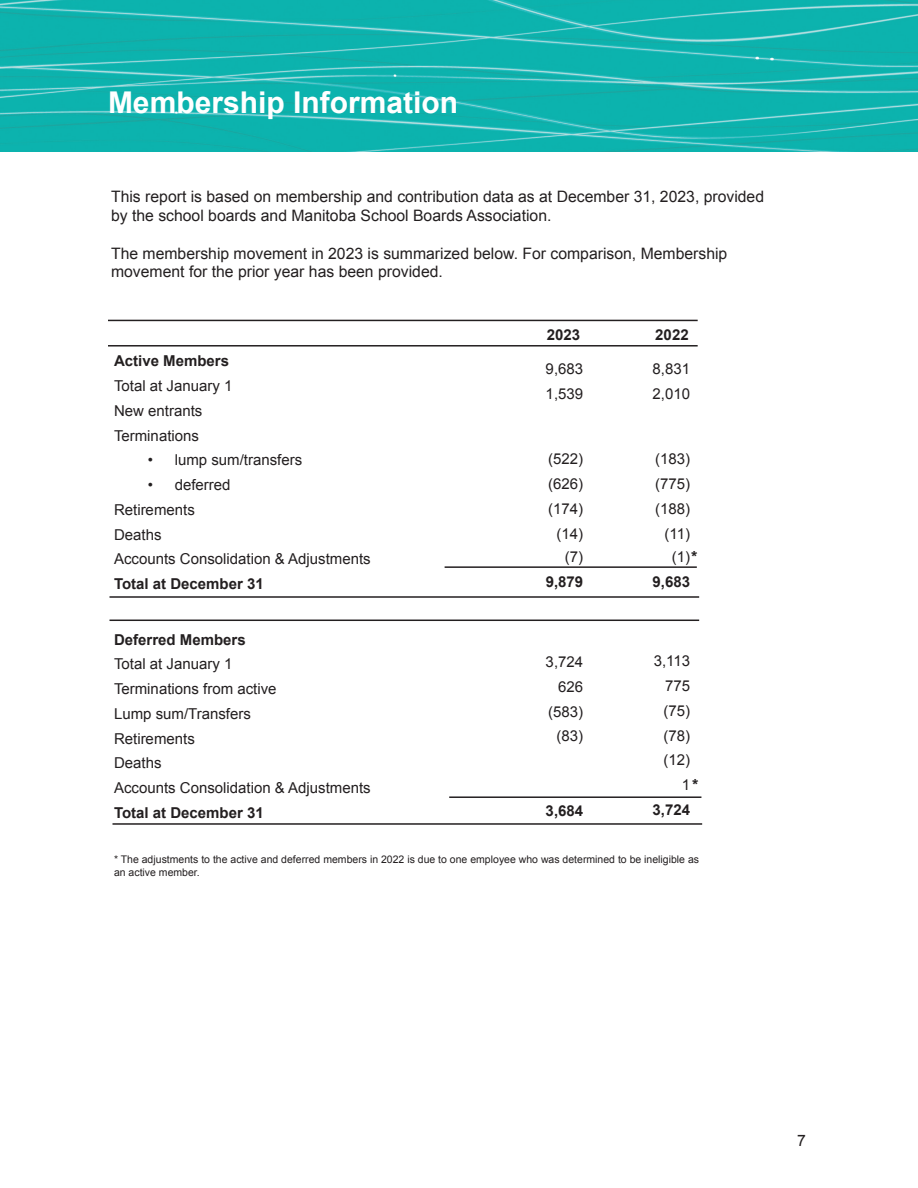
<style>
.page{position:relative;width:918px;height:1188px;background:#fff}
.page>*{position:absolute;margin:0;border:0;box-sizing:border-box;transform-origin:0 0}
.t1{font:700 30px "Arial";color:#fff}
.t2{font:15.75px/18.9px "Arial";color:#231f20}
.t3{font:15px "Arial";color:#231f20}
.t4{font:700 15px "Arial";color:#231f20}
.t5{font:10.5px/12.6px "Arial";color:#231f20}
.s1{font-weight:900}
</style>
<div class="page">
<img style="left:0;top:0;width:918px;height:151px">
<hr style="left:108px;top:320px;width:590px;height:1px;background:#231f20">
<hr style="left:108px;top:345px;width:590px;height:2px;background:#231f20">
<hr style="left:110px;top:596px;width:589px;height:2px;background:#231f20">
<hr style="left:110px;top:620px;width:589px;height:1px;background:#231f20">
<hr style="left:445px;top:566px;width:252px;height:2px;background:#231f20">
<hr style="left:112px;top:823px;width:590px;height:2px;background:#231f20">
<hr style="left:449px;top:796px;width:252px;height:2px;background:#231f20">
<p class="t1" style="left:108px;top:83px;width:352px">Membership Information</p>
<p class="t2" style="left:111px;top:187px;width:655px">This report is based on membership and contribution data as at December 31, 2023, provided by the school boards and Manitoba School Boards Association.</p>
<p class="t2" style="left:111px;top:244px;width:618px">The membership movement in 2023 is summarized below. For comparison, Membership movement for the prior year has been provided.</p>
<p class="t4" style="left:114px;top:351px;width:117px">Active Members</p>
<p class="t3" style="left:114px;top:376px;width:120px">Total at January 1</p>
<p class="t3" style="left:114px;top:401px;width:90px">New entrants</p>
<p class="t3" style="left:114px;top:426px;width:87px">Terminations</p>
<p class="t3" style="left:148px;top:450px;width:156px">• lump sum/transfers</p>
<p class="t3" style="left:148px;top:475px;width:84px">• deferred</p>
<p class="t3" style="left:114px;top:500px;width:82px">Retirements</p>
<p class="t3" style="left:114px;top:525px;width:49px">Deaths</p>
<p class="t3" style="left:114px;top:549px;width:258px">Accounts Consolidation &amp; Adjustments</p>
<p class="t4" style="left:114px;top:574px;width:151px">Total at December 31</p>
<p class="t4" style="left:114px;top:630px;width:133px">Deferred Members</p>
<p class="t3" style="left:114px;top:654px;width:120px">Total at January 1</p>
<p class="t3" style="left:114px;top:679px;width:164px">Terminations from active</p>
<p class="t3" style="left:114px;top:704px;width:138px">Lump sum/Transfers</p>
<p class="t3" style="left:114px;top:729px;width:82px">Retirements</p>
<p class="t3" style="left:114px;top:753px;width:49px">Deaths</p>
<p class="t3" style="left:114px;top:778px;width:258px">Accounts Consolidation &amp; Adjustments</p>
<p class="t4" style="left:114px;top:803px;width:151px">Total at December 31</p>
<p class="t4" style="left:547px;top:324px;width:35px">2023</p>
<p class="t4" style="left:655px;top:324px;width:35px">2022</p>
<p class="t3" style="left:546px;top:359px;width:39px">9,683</p>
<p class="t3" style="left:546px;top:384px;width:39px">1,539</p>
<p class="t3" style="left:653px;top:359px;width:39px">8,831</p>
<p class="t3" style="left:653px;top:384px;width:39px">2,010</p>
<p class="t3" style="left:548px;top:449px;width:37px">(522)</p>
<p class="t3" style="left:548px;top:474px;width:37px">(626)</p>
<p class="t3" style="left:548px;top:499px;width:37px">(174)</p>
<p class="t3" style="left:557px;top:524px;width:28px">(14)</p>
<p class="t3" style="left:565px;top:547px;width:20px">(7)</p>
<p class="t4" style="left:546px;top:572px;width:39px">9,879</p>
<p class="t3" style="left:655px;top:449px;width:37px">(183)</p>
<p class="t3" style="left:655px;top:474px;width:37px">(775)</p>
<p class="t3" style="left:655px;top:499px;width:37px">(188)</p>
<p class="t3" style="left:665px;top:524px;width:27px">(11)</p>
<p class="t3" style="left:672px;top:547px;width:28px">(1)<span class="s1">*</span></p>
<p class="t4" style="left:653px;top:572px;width:39px">9,683</p>
<p class="t3" style="left:546px;top:652px;width:39px">3,724</p>
<p class="t3" style="left:558px;top:677px;width:27px">626</p>
<p class="t3" style="left:548px;top:702px;width:37px">(583)</p>
<p class="t3" style="left:557px;top:726px;width:28px">(83)</p>
<p class="t4" style="left:546px;top:801px;width:39px">3,684</p>
<p class="t3" style="left:654px;top:651px;width:38px">3,113</p>
<p class="t3" style="left:665px;top:676px;width:27px">775</p>
<p class="t3" style="left:664px;top:701px;width:28px">(75)</p>
<p class="t3" style="left:664px;top:726px;width:28px">(78)</p>
<p class="t3" style="left:664px;top:750px;width:28px">(12)</p>
<p class="t3" style="left:682px;top:775px;width:19px">1<span class="s1">*</span></p>
<p class="t4" style="left:653px;top:800px;width:39px">3,724</p>
<p class="t5" style="left:114px;top:853px;width:587px">* The adjustments to the active and deferred members in 2022 is due to one employee who was determined to be ineligible as an active member.</p>
<p class="t2" style="left:797px;top:1131px;width:10px">7</p>
</div>
